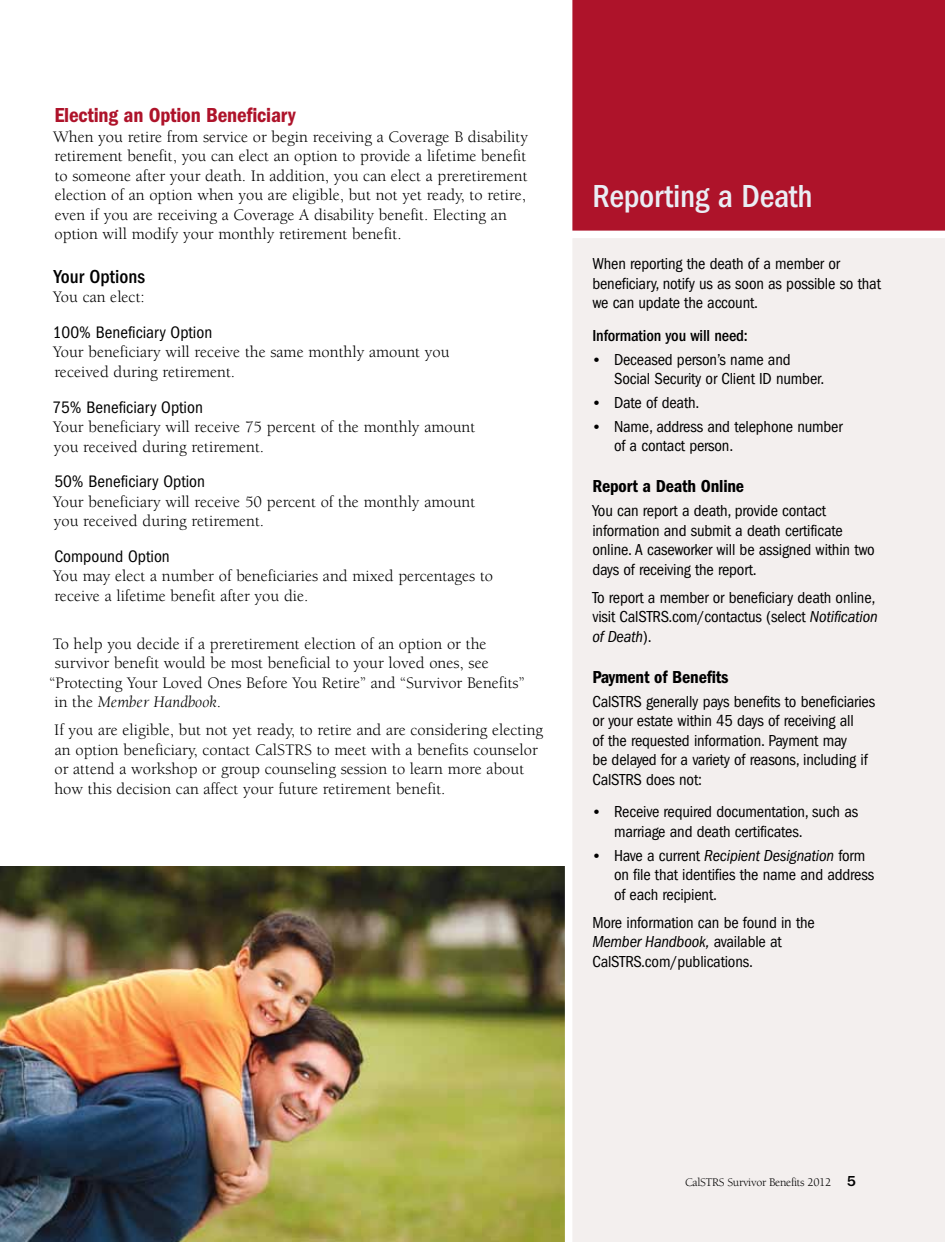
<style>
.page{position:relative;width:945px;height:1242px;background:#fff}
.page>*{position:absolute;margin:0;border:0;box-sizing:border-box;transform-origin:0 0}
.t1{font:500 condensed 33px "ITC Franklin Gothic Std";letter-spacing:-.01em;color:#eaedf4}
.t2{font:21px "ITC Franklin Gothic Std Dm Cd";letter-spacing:-.01em;color:#ae132a}
.t3{font:500 condensed 19.5px "ITC Franklin Gothic Std";color:#000}
.t4{font:18px "ITC Franklin Gothic Std Dm Cd";letter-spacing:-.01em;color:#000}
.t5{font:condensed 17.25px "ITC Franklin Gothic Std";color:#000}
.t6{font:16.5px/19.5px "Berkeley Std";color:#000}
.t7{font:condensed 16.5px/19.5px "ITC Franklin Gothic Std";letter-spacing:-.01em;color:#000}
.t8{font:500 condensed 16.5px "ITC Franklin Gothic Std";letter-spacing:-.01em;color:#000}
.t9{font:italic 16.5px "Berkeley Std";color:#000}
.t10{font:12px "Berkeley Std";letter-spacing:-.025em;color:#000}
.s1{font-style:normal}
.s2{font-family:"Berkeley Std";font-stretch:normal}
.s3{font-style:italic}
.s4{font-family:"ITC Franklin Gothic Std";font-weight:500;font-size:15px}
</style>
<div class="page">
<img style="left:0;top:866px;width:565px;height:376px">
<div style="left:572px;top:0;width:373px;height:231px;background:#ae132a"></div>
<div style="left:572px;top:238px;width:373px;height:1004px;background:#f3efee"></div>
<p class="t2" style="left:54px;top:103px;width:243px">Electing an Option Beneficiary</p>
<p class="t6" style="left:53px;top:127px;width:476px">When you retire from service or begin receiving a Coverage B disability retirement benefit, you can elect an option to provide a lifetime benefit to someone after your death. In addition, you can elect a preretirement election of an option when you are eligible, but not yet ready, to retire, even if you are receiving a Coverage A disability benefit. Electing an option will modify your monthly retirement benefit.</p>
<p class="t3" style="left:54px;top:265px;width:93px">Your Options</p>
<p class="t6" style="left:53px;top:288px;width:93px">You can elect:</p>
<p class="t5" style="left:53px;top:322px;width:161px">100% Beneficiary Option</p>
<p class="t6" style="left:53px;top:343px;width:398px">Your beneficiary will receive the same monthly amount you received during retirement.</p>
<p class="t5" style="left:52px;top:397px;width:152px">75% Beneficiary Option</p>
<p class="t6" style="left:53px;top:417px;width:424px">Your beneficiary will receive 75 percent of the monthly amount you received during retirement.</p>
<p class="t5" style="left:54px;top:472px;width:152px">50% Beneficiary Option</p>
<p class="t6" style="left:53px;top:492px;width:424px">Your beneficiary will receive 50 percent of the monthly amount you received during retirement.</p>
<p class="t5" style="left:54px;top:547px;width:117px">Compound Option</p>
<p class="t6" style="left:53px;top:567px;width:441px">You may elect a number of beneficiaries and mixed percentages to receive a lifetime benefit after you die.</p>
<p class="t6" style="left:53px;top:634px;width:435px">To help you decide if a preretirement election of an option or the</p>
<p class="t6" style="left:55px;top:653px;width:435px">survivor benefit would be most beneficial to your loved ones, see</p>
<p class="t6" style="left:50px;top:673px;width:476px">“Protecting Your Loved Ones Before You Retire” and “Survivor Benefits”</p>
<p class="t9" style="left:54px;top:693px;width:168px"><span class="s1">in the</span> Member Handbook<span class="s1">.</span></p>
<p class="t6" style="left:54px;top:721px;width:491px">If you are eligible, but not yet ready, to retire and are considering electing an option beneficiary, contact CalSTRS to meet with a benefits counselor or attend a workshop or group counseling session to learn more about how this decision can affect your future retirement benefit.</p>
<h1 class="t1" style="left:592px;top:178px;width:222px">Reporting a Death</h1>
<p class="t7" style="left:592px;top:254px;width:290px">When reporting the death of a member or beneficiary, notify us as soon as possible so that we can update the account.</p>
<p class="t8" style="left:592px;top:326px;width:157px">Information you will need:</p>
<p class="t7" style="left:614px;top:350px;width:212px;text-indent:-22px"><span class="s2">•</span> Deceased person’s name and<br>Social Security or Client ID number.</p>
<p class="t7" style="left:592px;top:393px;width:108px"><span class="s2">•</span> Date of death.</p>
<p class="t7" style="left:614px;top:417px;width:230px;text-indent:-22px"><span class="s2">•</span> Name, address and telephone number of a contact person.</p>
<p class="t4" style="left:592px;top:476px;width:153px">Report a Death Online</p>
<p class="t7" style="left:592px;top:501px;width:284px">You can report a death, provide contact information and submit a death certificate online. A caseworker will be assigned within two days of receiving the report.</p>
<p class="t7" style="left:592px;top:588px;width:287px">To report a member or beneficiary death online, visit CalSTRS.com/contactus (select <span class="s3">Notification of Death</span>).</p>
<p class="t4" style="left:592px;top:667px;width:138px">Payment of Benefits</p>
<p class="t7" style="left:592px;top:692px;width:284px">CalSTRS generally pays benefits to beneficiaries or your estate within 45 days of receiving all<br>of the requested information. Payment may<br>be delayed for a variety of reasons, including if CalSTRS does not:</p>
<p class="t7" style="left:614px;top:802px;width:246px;text-indent:-22px"><span class="s2">•</span> Receive required documentation, such as marriage and death certificates.</p>
<p class="t7" style="left:614px;top:846px;width:262px;text-indent:-22px"><span class="s2">•</span> Have a current <span class="s3">Recipient Designation</span> form on file that identifies the name and address of each recipient.</p>
<p class="t7" style="left:592px;top:913px;width:224px">More information can be found in the<br><span class="s3">Member Handbook,</span> available at<br>CalSTRS.com/publications.</p>
<p class="t10" style="left:685px;top:1176px;width:172px">CalSTRS Survivor Benefits 2012 <span class="s4">5</span></p>
</div>
